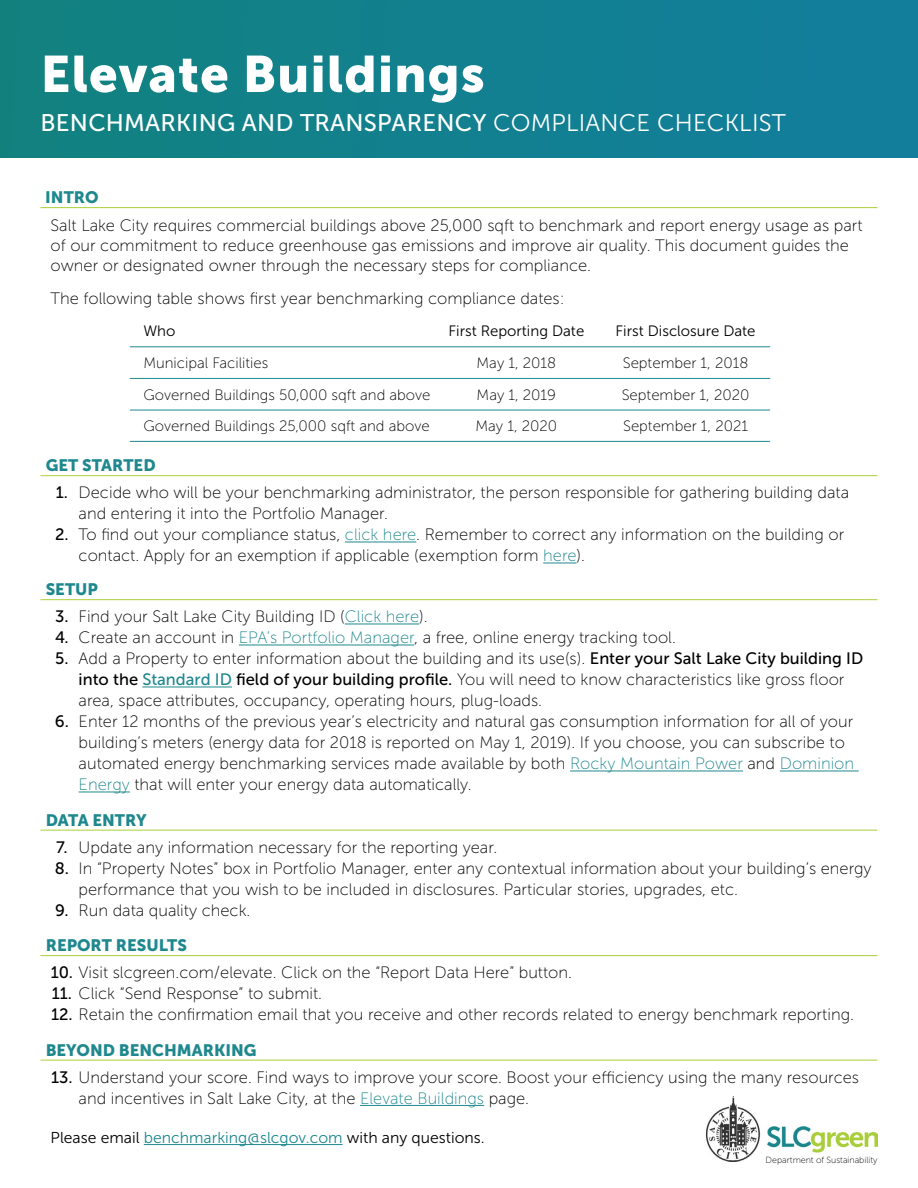
<style>
.page{position:relative;width:918px;height:1188px;background:#fff}
.page>*{position:absolute;margin:0;border:0;box-sizing:border-box;transform-origin:0 0}
.t1{font:51px "Museo Sans 900";letter-spacing:.02em;color:#fff}
.t2{font:24px "Museo Sans 500";letter-spacing:.01em;color:#fff}
.t3{font:16.5px/21px "Museo Sans 100";color:#000}
.t4{font:16.5px "Museo Sans 900";color:#1e888e}
.t5{font:16.5px/21px "Museo Sans 500";color:#000}
.t6{font:15.75px "Museo Sans 300";color:#000}
.t7{font:15px/31.7px "Museo Sans 100";color:#000}
.t8{font:15px "Museo Sans 300";color:#000}
.t9{font:8.85px "Museo Sans 100";color:#000}
.s1{font-family:"Museo Sans 300"}
.s2{color:#1e888e}
.s3{font-family:"Museo Sans 500"}
.s4{font-family:"Museo Sans 500";color:#1e888e}
</style>
<div class="page">
<hr style="left:360px;top:1105px;width:124px;height:1px;background:#1e888e">
<hr style="left:40px;top:1060px;width:838px;height:1px;background:#a9cf38">
<div style="left:0;top:0;width:918px;height:158px;background:linear-gradient(to right,#12827f,#127e9e)"></div>
<hr style="left:40px;top:830px;width:838px;height:1px;background:#a9cf38">
<hr style="left:40px;top:955px;width:838px;height:1px;background:#a9cf38">
<hr style="left:144px;top:1144px;width:199px;height:1px;background:#1e888e">
<img style="left:706px;top:1096px;width:171px;height:65px">
<div style="left:766px;top:1154px;width:112px;height:12px;background:#fff"></div>
<hr style="left:40px;top:207px;width:838px;height:1px;background:#a9cf38">
<hr style="left:130px;top:347px;width:640px;height:1px;background:#1e888e">
<hr style="left:130px;top:378px;width:640px;height:1px;background:#1e888e">
<hr style="left:130px;top:410px;width:640px;height:1px;background:#1e888e">
<hr style="left:130px;top:441px;width:640px;height:1px;background:#1e888e">
<hr style="left:345px;top:542px;width:71px;height:1px;background:#1e888e">
<hr style="left:543px;top:563px;width:34px;height:1px;background:#1e888e">
<hr style="left:40px;top:475px;width:838px;height:1px;background:#a9cf38">
<hr style="left:345px;top:624px;width:74px;height:1px;background:#1e888e">
<hr style="left:239px;top:645px;width:175px;height:1px;background:#1e888e">
<hr style="left:142px;top:687px;width:90px;height:1px;background:#1e888e">
<hr style="left:570px;top:771px;width:173px;height:1px;background:#1e888e">
<hr style="left:780px;top:771px;width:79px;height:1px;background:#1e888e">
<hr style="left:79px;top:792px;width:51px;height:1px;background:#1e888e">
<hr style="left:40px;top:599px;width:838px;height:1px;background:#a9cf38">
<h1 class="t1" style="left:40px;top:45px;width:446px">Elevate Buildings</h1>
<h2 class="t2" style="left:40px;top:110px;width:747px">BENCHMARKING AND TRANSPARENCY <span class="s1">COMPLIANCE CHECKLIST</span></h2>
<p class="t4" style="left:45px;top:188px;width:55px">INTRO</p>
<p class="t3" style="left:51px;top:216px;width:813px;line-height:19.8px">Salt Lake City requires commercial buildings above 25,000 sqft to benchmark and report energy usage as part of our commitment to reduce greenhouse gas emissions and improve air quality. This document guides the owner or designated owner through the necessary steps for compliance.</p>
<p class="t3" style="left:51px;top:288px;width:516px">The following table shows first year benchmarking compliance dates:</p>
<p class="t8" style="left:143px;top:323px;width:34px">Who</p>
<p class="t7" style="left:143px;top:347px;width:127px">Municipal Facilities</p>
<p class="t7" style="left:477px;top:347px;width:81px">May 1, 2018</p>
<p class="t7" style="left:622px;top:347px;width:129px;text-align:justify">September 1, 2018<br>September 1, 2020<br>September 1, 2021</p>
<p class="t8" style="left:449px;top:323px;width:137px">First Reporting Date</p>
<p class="t8" style="left:616px;top:323px;width:141px">First Disclosure Date</p>
<p class="t7" style="left:143px;top:379px;width:289px">Governed Buildings 50,000 sqft and above<br>Governed Buildings 25,000 sqft and above</p>
<p class="t7" style="left:476px;top:379px;width:83px">May 1, 2019<br>May 1, 2020</p>
<p class="t4" style="left:46px;top:456px;width:111px">GET STARTED</p>
<p class="t5" style="left:56px;top:482px;width:14px">1.</p>
<p class="t5" style="left:55px;top:524px;width:15px">2.</p>
<p class="t3" style="left:79px;top:482px;width:772px">Decide who will be your benchmarking administrator, the person responsible for gathering building data and entering it into the Portfolio Manager.<br>To find out your compliance status, <span class="s2">click here</span>. Remember to correct any information on the building or contact. Apply for an exemption if applicable (exemption form <span class="s2">here</span>).</p>
<p class="t4" style="left:46px;top:580px;width:54px">SETUP</p>
<p class="t5" style="left:55px;top:606px;width:15px;text-align:justify">3.<br>4.<br>5.</p>
<p class="t5" style="left:55px;top:711px;width:15px">6.</p>
<p class="t3" style="left:79px;top:606px;width:786px">Find your Salt Lake City Building ID (<span class="s2">Click here</span>).<br>Create an account in <span class="s2">EPA’s Portfolio Manager</span>, a free, online energy tracking tool.<br>Add a Property to enter information about the building and its use(s). <span class="s3">Enter your Salt Lake City building ID into the</span> <span class="s4">Standard ID</span> <span class="s3">field of your building profile.</span> You will need to know characteristics like gross floor area, space attributes, occupancy, operating hours, plug-loads.<br>Enter 12 months of the previous year’s electricity and natural gas consumption information for all of your building’s meters (energy data for 2018 is reported on May 1, 2019). If you choose, you can subscribe to automated energy benchmarking services made available by both <span class="s2">Rocky Mountain Power</span> and <span class="s2">Dominion Energy</span> that will enter your energy data automatically.</p>
<p class="t4" style="left:46px;top:811px;width:102px">DATA ENTRY</p>
<p class="t5" style="left:55px;top:837px;width:16px">7.<br>8.</p>
<p class="t5" style="left:55px;top:900px;width:15px">9.</p>
<p class="t3" style="left:79px;top:837px;width:795px">Update any information necessary for the reporting year.<br>In “Property Notes” box in Portfolio Manager, enter any contextual information about your building’s energy performance that you wish to be included in disclosures. Particular stories, upgrades, etc.<br>Run data quality check.</p>
<p class="t4" style="left:46px;top:936px;width:143px">REPORT RESULTS</p>
<p class="t3" style="left:51px;top:962px;width:523px"><span class="s3">10.</span> Visit slcgreen.com/elevate. Click on the “Report Data Here” button.</p>
<p class="t3" style="left:52px;top:983px;width:272px"><span class="s3">11.</span> Click “Send Response” to submit.</p>
<p class="t3" style="left:51px;top:1004px;width:804px"><span class="s3">12.</span> Retain the confirmation email that you receive and other records related to energy benchmark reporting.</p>
<p class="t4" style="left:46px;top:1041px;width:212px">BEYOND BENCHMARKING</p>
<p class="t3" style="left:79px;top:1067px;width:782px;text-indent:-27px"><span class="s3">13.</span> Understand your score. Find ways to improve your score. Boost your efficiency using the many resources and incentives in Salt Lake City, at the <span class="s2">Elevate Buildings</span> page.</p>
<p class="t6" style="left:51px;top:1129px;width:436px">Please email <span class="s2">benchmarking@slcgov.com</span> with any questions.</p>
<p class="t9" style="left:766px;top:1155px;width:113px">Department of Sustainability</p>
</div>
